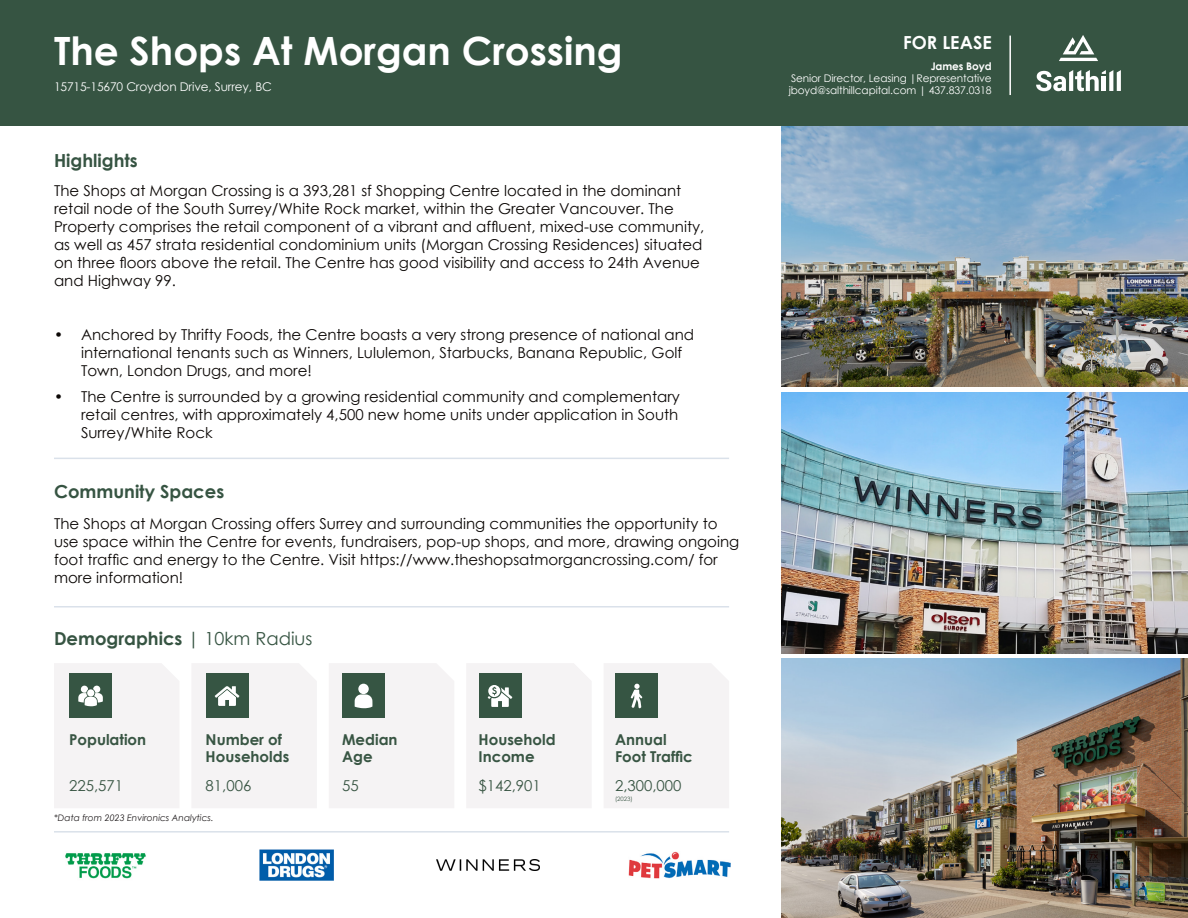
<style>
.page{position:relative;width:1188px;height:918px;background:#fff}
.page>*{position:absolute;margin:0;border:0;box-sizing:border-box;transform-origin:0 0}
.t1{font:700 39px "Century Gothic";color:#fff}
.t2{font:700 18px "Century Gothic";color:#365442}
.t3{font:700 18px "Century Gothic";color:#fff}
.Body_Bullets{font:15px/18px "Century Gothic";color:#0c0806}
.PlaceName{font:700 15px/16.5px "Century Gothic";color:#385543}
.PlaceName-2{font:15px "Century Gothic";color:#385543}
.t4{font:12px "Century Gothic";letter-spacing:-.01em;color:#fff}
.t5{font:10.5px "Century Gothic";letter-spacing:-.01em;color:#fff}
.t6{font:700 10.5px "Century Gothic";letter-spacing:-.01em;color:#fff}
.t7{font:italic 9px "Century Gothic";color:#231f20}
.PlaceName-3{font:6px "Century Gothic";color:#385543}
.s1{font-weight:400}
</style>
<div class="page">
<img style="left:782px;top:125px;width:406px;height:262px">
<div style="left:0;top:0;width:1188px;height:125px;background:#365442"></div>
<img style="left:782px;top:392px;width:406px;height:261px">
<img style="left:782px;top:659px;width:406px;height:259px">
<hr style="left:1009px;top:36px;width:2px;height:59px;background:#fff">
<hr style="left:54px;top:831px;width:675px;height:2px;background:#dae1ea">
<hr style="left:54px;top:458px;width:675px;height:1px;background:#dae1ea">
<hr style="left:54px;top:606px;width:675px;height:2px;background:#dae1ea">
<svg style="left:54px;top:663px;width:125px;height:145px"></svg>
<svg style="left:467px;top:663px;width:124px;height:145px"></svg>
<svg style="left:192px;top:663px;width:125px;height:145px"></svg>
<svg style="left:604px;top:663px;width:125px;height:145px"></svg>
<svg style="left:329px;top:663px;width:125px;height:145px"></svg>
<div style="left:358px;top:684px;width:11px;height:10px;background:#fff;border-radius:50%"></div>
<img style="left:65px;top:853px;width:81px;height:26px">
<img style="left:260px;top:850px;width:74px;height:31px">
<img style="left:437px;top:860px;width:102px;height:11px">
<img style="left:628px;top:852px;width:103px;height:27px">
<svg style="left:1059px;top:35px;width:39px;height:26px"></svg>
<svg style="left:1036px;top:70px;width:85px;height:21px"></svg>
<p class="t1" style="left:54px;top:21px;width:570px">The Shops At Morgan Crossing</p>
<p class="t3" style="left:903px;top:29px;width:90px">FOR LEASE</p>
<p class="t6" style="left:931px;top:58px;width:63px">James Boyd</p>
<p class="t5" style="left:791px;top:70px;width:202px">Senior Director, Leasing |Representative</p>
<p class="t4" style="left:54px;top:78px;width:219px">15715-15670 Croydon Drive, Surrey, BC</p>
<p class="t5" style="left:789px;top:82px;width:204px">jboyd@salthillcapital.com | 437.837.0318</p>
<p class="t2" style="left:54px;top:146px;width:85px">Highlights</p>
<p class="Body_Bullets" style="left:54px;top:182px;width:652px">The Shops at Morgan Crossing is a 393,281 sf Shopping Centre located in the dominant retail node of the South Surrey/White Rock market, within the Greater Vancouver. The Property comprises the retail component of a vibrant and affluent, mixed-use community, as well as 457 strata residential condominium units (Morgan Crossing Residences) situated on three floors above the retail. The Centre has good visibility and access to 24th Avenue and Highway 99.</p>
<p class="Body_Bullets" style="left:81px;top:325px;width:615px;text-indent:-27px">• Anchored by Thrifty Foods, the Centre boasts a very strong presence of national and international tenants such as Winners, Lululemon, Starbucks, Banana Republic, Golf<br>Town, London Drugs, and more!</p>
<p class="Body_Bullets" style="left:81px;top:388px;width:600px;text-align:justify;text-indent:-27px">• The Centre is surrounded by a growing residential community and complementary retail centres, with approximately 4,500 new home units under application in South Surrey/White Rock</p>
<p class="t2" style="left:54px;top:478px;width:172px">Community Spaces</p>
<p class="Body_Bullets" style="left:54px;top:515px;width:687px">The Shops at Morgan Crossing offers Surrey and surrounding communities the opportunity to use space within the Centre for events, fundraisers, pop-up shops, and more, drawing ongoing foot traffic and energy to the Centre. Visit https://www.theshopsatmorgancrossing.com/ for more information!</p>
<p class="t2" style="left:54px;top:625px;width:260px">Demographics <span class="s1">| 10km Radius</span></p>
<p class="PlaceName" style="left:69px;top:731px;width:79px">Population</p>
<p class="PlaceName-2" style="left:69px;top:775px;width:56px">225,571</p>
<p class="PlaceName" style="left:206px;top:731px;width:85px">Number of<br>Households</p>
<p class="PlaceName-2" style="left:206px;top:775px;width:47px">81,006</p>
<p class="t7" style="left:54px;top:812px;width:161px">*Data from 2023 Environics Analytics.</p>
<p class="PlaceName" style="left:342px;top:731px;width:57px">Median</p>
<p class="PlaceName" style="left:342px;top:747px;width:32px">Age</p>
<p class="PlaceName-2" style="left:342px;top:775px;width:18px">55</p>
<p class="PlaceName" style="left:479px;top:731px;width:79px">Household<br>Income</p>
<p class="PlaceName-2" style="left:479px;top:775px;width:64px">$142,901</p>
<p class="PlaceName" style="left:615px;top:731px;width:79px">Annual<br>Foot Traffic</p>
<p class="PlaceName-2" style="left:615px;top:775px;width:68px">2,300,000</p>
<p class="PlaceName-3" style="left:615px;top:795px;width:19px">(2023)</p>
</div>
